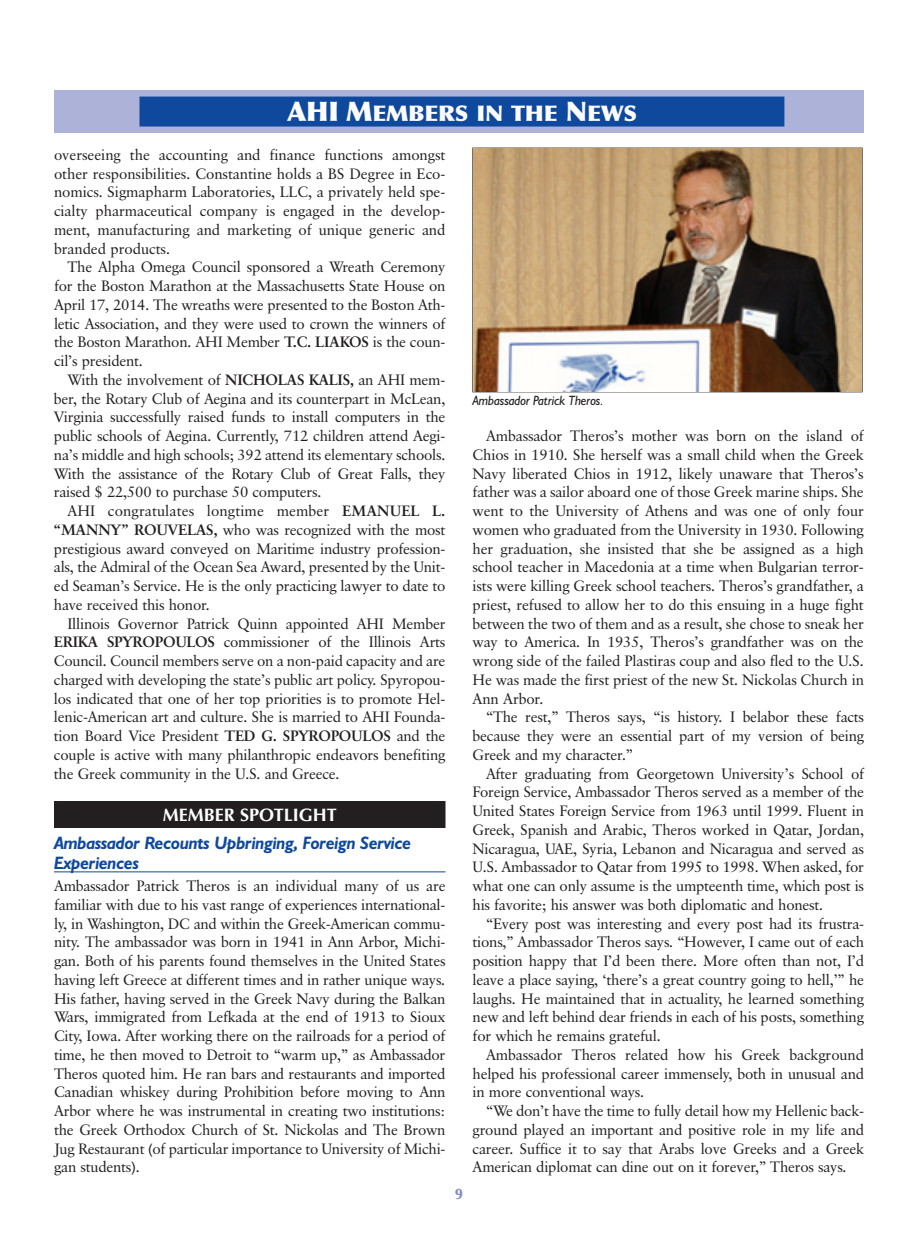
<style>
.page{position:relative;width:918px;height:1242px;background:#fff}
.page>*{position:absolute;margin:0;border:0;box-sizing:border-box;transform-origin:0 0}
.t1{font:900 21.6px "Optima";letter-spacing:-.015em;color:#fcfcfc;scale:1.06 1}
.t2{font:italic 700 18px/19.5px "Humanist 521 BT";letter-spacing:-.015em;color:#0f499d;scale:.95 1}
.t3{font:700 18px "Optima";color:#fff}
.t4{font:15px/18.8px "Classical Garamond BT";letter-spacing:-.015em;color:#231f20;text-align:justify}
.t5{font:900 15px "Optima";color:#828cc4}
.t6{font:italic 13.5px "Humanist 521 BT";letter-spacing:-.015em;color:#231f20;scale:.95 1}
.s1{font-size:27px}
.s2{font-weight:700}
</style>
<div class="page">
<div style="left:54px;top:801px;width:392px;height:27px;background:#231f20"></div>
<hr style="left:54px;top:872px;width:392px;height:1px;background:#0f499d">
<img style="left:473px;top:148px;width:389px;height:243px">
<div style="left:54px;top:90px;width:810px;height:43px;background:#adb3d8"></div>
<div style="left:139px;top:97px;width:645px;height:30px;background:#0f499d"></div>
<h1 class="t1" style="left:287px;top:104px;width:332px"><span class="s1">AHI M</span>EMBERS IN THE <span class="s1">N</span>EWS</h1>
<p class="t4" style="left:54px;top:146px;width:393px">overseeing the accounting and finance functions amongst other responsibilities. Constantine holds a BS Degree in Eco&shy;nomics. Sigmapharm Laboratories, LLC, a privately held spe&shy;cialty pharmaceutical company is engaged in the develop&shy;ment, manufacturing and marketing of unique generic and branded products.</p>
<p class="t4" style="left:54px;top:259px;width:393px;text-indent:14px">The Alpha Omega Council sponsored a Wreath Ceremony for the Boston Marathon at the Massachusetts State House on April 17, 2014. The wreaths were presented to the Boston Ath&shy;letic Association, and they were used to crown the winners of the Boston Marathon. AHI Member <span class="s2">T.C. LIAKOS</span> is the coun&shy;cil’s president.</p>
<p class="t4" style="left:54px;top:371px;width:393px;text-indent:14px">With the involvement of <span class="s2">NICHOLAS KALIS,</span> an AHI mem&shy;ber, the Rotary Club of Aegina and its counterpart in McLean, Virginia successfully raised funds to install computers in the public schools of Aegina. Currently, 712 children attend Aegi&shy;na’s middle and high schools; 392 attend its elementary schools.<br>With the assistance of the Rotary Club of Great Falls, they raised $ 22,500 to purchase 50 computers.</p>
<p class="t4" style="left:54px;top:503px;width:393px;text-indent:14px">AHI congratulates longtime member <span class="s2">EMANUEL L. “MANNY” ROUVELAS,</span> who was recognized with the most prestigious award conveyed on Maritime industry profession&shy;als, the Admiral of the Ocean Sea Award, presented by the Unit&shy;ed Seaman’s Service. He is the only practicing lawyer to date to have received this honor.</p>
<p class="t4" style="left:54px;top:615px;width:393px;text-indent:14px">Illinois Governor Patrick Quinn appointed AHI Member <span class="s2">ERIKA SPYROPOULOS</span> commissioner of the Illinois Arts Council. Council members serve on a non-paid capacity and are charged with developing the state’s public art policy. Spyropou&shy;los indicated that one of her top priorities is to promote Hel&shy;lenic-American art and culture. She is married to AHI Founda&shy;tion Board Vice President <span class="s2">TED G. SPYROPOULOS</span> and the couple is active with many philanthropic endeavors benefiting the Greek community in the U.S. and Greece.</p>
<p class="t3" style="left:163px;top:804px;width:175px">MEMBER SPOTLIGHT</p>
<p class="t2" style="left:54px;top:835px;width:378px">Ambassador Recounts Upbringing, Foreign Service<br>Experiences</p>
<p class="t4" style="left:54px;top:878px;width:393px">Ambassador Patrick Theros is an individual many of us are familiar with due to his vast range of experiences international&shy;ly, in Washington, DC and within the Greek-American commu&shy;nity. The ambassador was born in 1941 in Ann Arbor, Michi&shy;gan. Both of his parents found themselves in the United States having left Greece at different times and in rather unique ways.<br>His father, having served in the Greek Navy during the Balkan Wars, immigrated from Lefkada at the end of 1913 to Sioux City, Iowa. After working there on the railroads for a period of time, he then moved to Detroit to “warm up,” as Ambassador Theros quoted him. He ran bars and restaurants and imported Canadian whiskey during Prohibition before moving to Ann Arbor where he was instrumental in creating two institutions: the Greek Orthodox Church of St. Nickolas and The Brown Jug Restaurant (of particular importance to University of Michi&shy;gan students).</p>
<p class="t6" style="left:473px;top:396px;width:140px">Ambassador Patrick Theros.</p>
<p class="t5" style="left:455px;top:1188px;width:9px">9</p>
<p class="t4" style="left:473px;top:428px;width:393px;text-indent:14px">Ambassador Theros’s mother was born on the island of Chios in 1910. She herself was a small child when the Greek Navy liberated Chios in 1912, likely unaware that Theros’s father was a sailor aboard one of those Greek marine ships. She went to the University of Athens and was one of only four women who graduated from the University in 1930. Following her graduation, she insisted that she be assigned as a high school teacher in Macedonia at a time when Bulgarian terror&shy;ists were killing Greek school teachers. Theros’s grandfather, a priest, refused to allow her to do this ensuing in a huge fight between the two of them and as a result, she chose to sneak her way to America. In 1935, Theros’s grandfather was on the wrong side of the failed Plastiras coup and also fled to the U.S.<br>He was made the first priest of the new St. Nickolas Church in Ann Arbor.</p>
<p class="t4" style="left:473px;top:709px;width:393px;text-indent:14px">“The rest,” Theros says, “is history. I belabor these facts because they were an essential part of my version of being Greek and my character.”</p>
<p class="t4" style="left:473px;top:765px;width:393px;text-indent:14px">After graduating from Georgetown University’s School of Foreign Service, Ambassador Theros served as a member of the United States Foreign Service from 1963 until 1999. Fluent in Greek, Spanish and Arabic, Theros worked in Qatar, Jordan, Nicaragua, UAE, Syria, Lebanon and Nicaragua and served as U.S. Ambassador to Qatar from 1995 to 1998. When asked, for what one can only assume is the umpteenth time, which post is his favorite; his answer was both diplomatic and honest.</p>
<p class="t4" style="left:473px;top:915px;width:393px;text-indent:14px">“Every post was interesting and every post had its frustra&shy;tions,” Ambassador Theros says. “However, I came out of each position happy that I’d been there. More often than not, I’d leave a place saying, ‘there’s a great country going to hell,’” he laughs. He maintained that in actuality, he learned something new and left behind dear friends in each of his posts, something for which he remains grateful.</p>
<p class="t4" style="left:473px;top:1046px;width:393px;text-indent:14px">Ambassador Theros related how his Greek background helped his professional career immensely, both in unusual and in more conventional ways.</p>
<p class="t4" style="left:473px;top:1103px;width:393px;text-indent:14px">“We don’t have the time to fully detail how my Hellenic back&shy;ground played an important and positive role in my life and career. Suffice it to say that Arabs love Greeks and a Greek American diplomat can dine out on it forever,” Theros says.</p>
</div>
